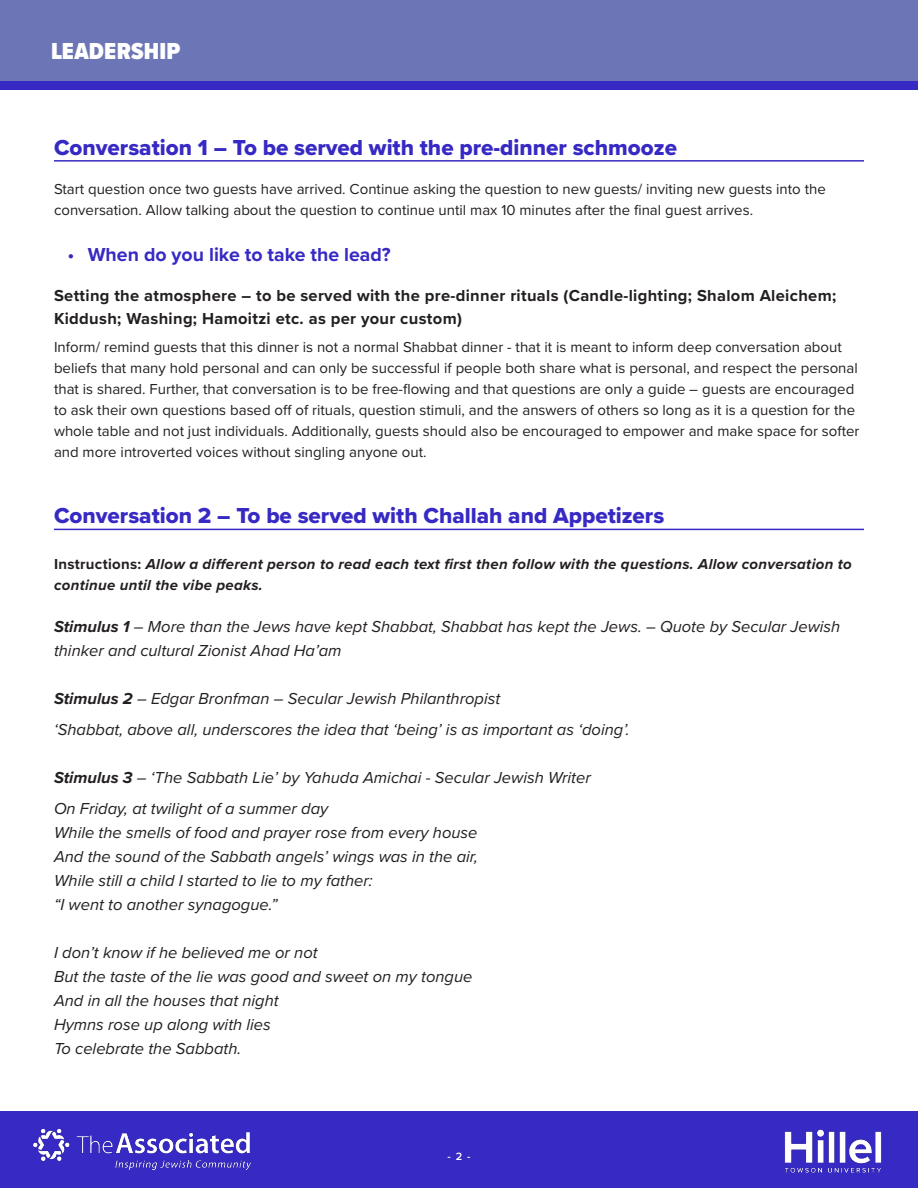
<style>
.page{position:relative;width:918px;height:1188px;background:#fff}
.page>*{position:absolute;margin:0;border:0;box-sizing:border-box;transform-origin:0 0}
.t1{font:900 24px "Proxima Nova Cond";letter-spacing:.01em;color:#fff}
.t2{font:22.5px "Proxima Nova Extrabld";color:#3629c4}
.t3{font:700 19.5px "Proxima Nova";color:#3629c4}
.t4{font:italic 16.5px/24px "Proxima Nova";color:#231f20}
.t5{font:700 16.5px/22.5px "Proxima Nova";letter-spacing:.02em;color:#231f20}
.t6{font:15px/21px "Proxima Nova";color:#231f20}
.t7{font:italic 700 15px/21px "Proxima Nova";letter-spacing:.02em;color:#231f20}
.t8{font:600 10.95px "Proxima Nova";color:#fff}
.s1{font-weight:500}
.s2{font-style:normal}
.s3{font-weight:700}
</style>
<div class="page">
<div style="left:0;top:1111px;width:918px;height:77px;background:#3629c4"></div>
<div style="left:0;top:71px;width:918px;height:19px;background:#3629c4"></div>
<div style="left:0;top:0;width:918px;height:81px;background:#6c76b6"></div>
<img style="left:33px;top:1128px;width:218px;height:42px">
<img style="left:784px;top:1129px;width:98px;height:44px">
<hr style="left:54px;top:160px;width:810px;height:2px;background:#3629c4">
<hr style="left:54px;top:529px;width:810px;height:1px;background:#3629c4">
<h1 class="t1" style="left:51px;top:34px;width:131px">LEADERSHIP</h1>
<p class="t2" style="left:54px;top:131px;width:625px">Conversation 1 – To be served with the pre-dinner schmooze</p>
<p class="t6" style="left:54px;top:178px;width:773px">Start question once two guests have arrived. Continue asking the question to new guests/ inviting new guests into the conversation. Allow talking about the question to continue until max 10 minutes after the final guest arrives.</p>
<p class="t3" style="left:68px;top:240px;width:325px"><span class="s1">•</span> When do you like to take the lead?</p>
<p class="t5" style="left:54px;top:284px;width:784px">Setting the atmosphere – to be served with the pre-dinner rituals (Candle-lighting; Shalom Aleichem;<br>Kiddush; Washing; Hamoitzi etc. as per your custom)</p>
<p class="t6" style="left:54px;top:335px;width:807px">Inform/ remind guests that this dinner is not a normal Shabbat dinner - that it is meant to inform deep conversation about beliefs that many hold personal and can only be successful if people both share what is personal, and respect the personal that is shared. Further, that conversation is to be free-flowing and that questions are only a guide – guests are encouraged to ask their own questions based off of rituals, question stimuli, and the answers of others so long as it is a question for the whole table and not just individuals. Additionally, guests should also be encouraged to empower and make space for softer and more introverted voices without singling anyone out.</p>
<p class="t2" style="left:54px;top:499px;width:612px">Conversation 2 – To be served with Challah and Appetizers</p>
<p class="t7" style="left:54px;top:553px;width:799px"><span class="s2">Instructions:</span> Allow a different person to read each text first then follow with the questions. Allow conversation to continue until the vibe peaks.</p>
<p class="t4" style="left:54px;top:614px;width:788px"><span class="s3">Stimulus 1</span> – More than the Jews have kept Shabbat, Shabbat has kept the Jews. – Quote by Secular Jewish thinker and cultural Zionist Ahad Ha’am</p>
<p class="t4" style="left:54px;top:686px;width:448px"><span class="s3">Stimulus 2</span> – Edgar Bronfman – Secular Jewish Philanthropist</p>
<p class="t4" style="left:54px;top:717px;width:577px">‘Shabbat, above all, underscores the idea that ‘being’ is as important as ‘doing’.</p>
<p class="t4" style="left:54px;top:765px;width:538px"><span class="s3">Stimulus 3</span> – ‘The Sabbath Lie’ by Yahuda Amichai - Secular Jewish Writer</p>
<p class="t4" style="left:54px;top:796px;width:276px">On Friday, at twilight of a summer day</p>
<p class="t4" style="left:54px;top:820px;width:425px">While the smells of food and prayer rose from every house</p>
<p class="t4" style="left:54px;top:844px;width:425px">And the sound of the Sabbath angels’ wings was in the air,</p>
<p class="t4" style="left:54px;top:868px;width:320px">While still a child I started to lie to my father:</p>
<p class="t4" style="left:54px;top:892px;width:225px">“I went to another synagogue.”</p>
<p class="t4" style="left:54px;top:940px;width:265px">I don’t know if he believed me or not</p>
<p class="t4" style="left:54px;top:964px;width:420px">But the taste of the lie was good and sweet on my tongue</p>
<p class="t4" style="left:54px;top:988px;width:226px">And in all the houses that night</p>
<p class="t4" style="left:54px;top:1012px;width:218px">Hymns rose up along with lies</p>
<p class="t4" style="left:54px;top:1036px;width:189px">To celebrate the Sabbath.</p>
<p class="t8" style="left:447px;top:1149px;width:25px">- 2 -</p>
</div>
